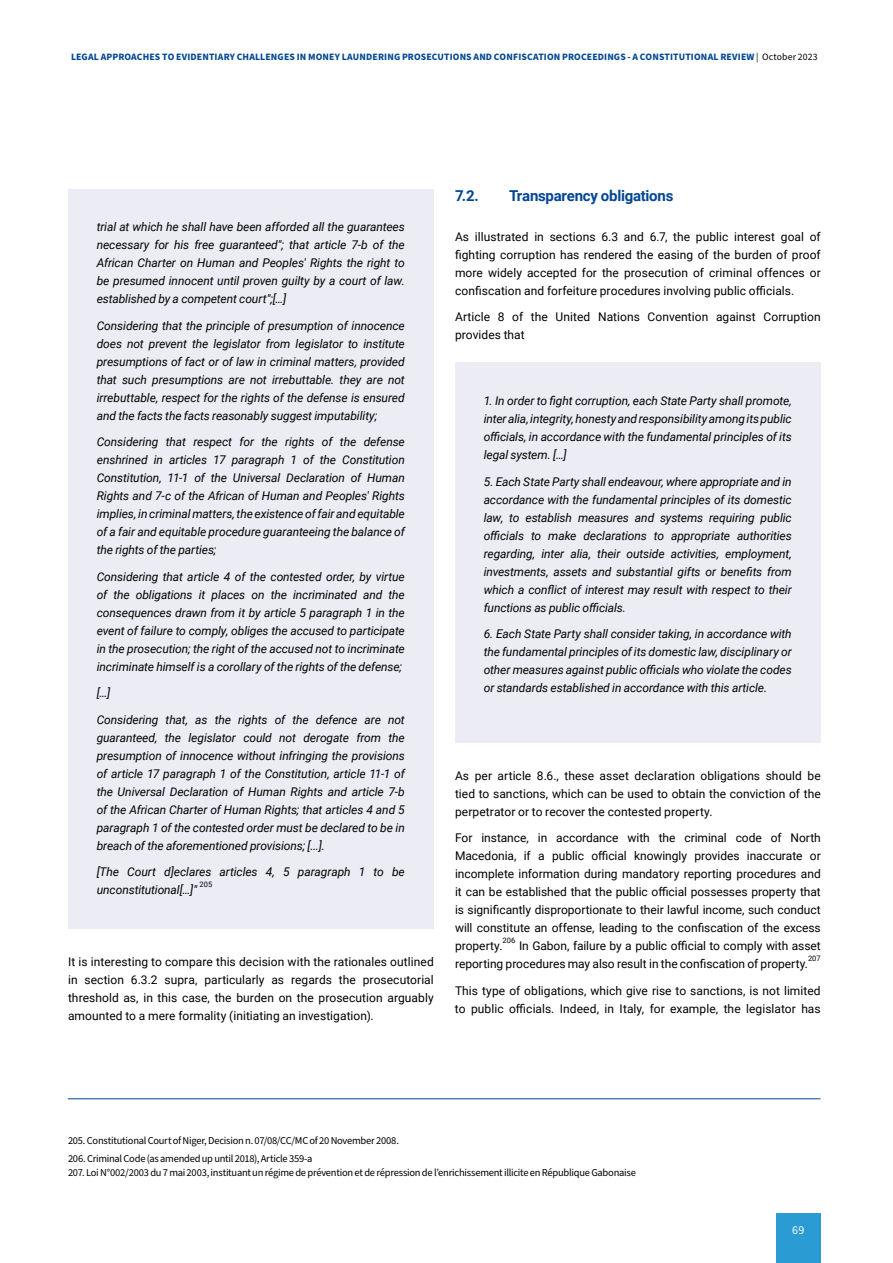
<style>
.page{position:relative;width:893px;height:1263px;background:#fff}
.page>*{position:absolute;margin:0;border:0;box-sizing:border-box;transform-origin:0 0}
.t1{font:700 15px "Roboto";letter-spacing:-.015em;color:#004693}
.t2{font:italic 12px/18px "Roboto";letter-spacing:-.01em;color:#000;text-align:justify}
.t3{font:12px/18px "Roboto";color:#000;text-align:justify}
.t4{font:12px "Source Sans Pro";color:#fff}
.t5{font:10.5px/17.5px "Source Sans Pro";letter-spacing:-.025em;color:#000}
.t6{font:700 9.75px "Source Sans Pro";letter-spacing:.015em;color:#004693}
.t7{font:7.5px "Roboto";letter-spacing:.01em;color:#000}
.s1{font-weight:400;color:#000}
</style>
<div class="page">
<div style="left:776px;top:1213px;width:45px;height:50px;background:#2a9cd3"></div>
<hr style="left:68px;top:1098px;width:752px;height:1px;background:#004693">
<div style="left:68px;top:190px;width:366px;height:739px;background:#ececf5"></div>
<div style="left:455px;top:362px;width:366px;height:381px;background:#ececf5"></div>
<p class="t6" style="left:71px;top:51px;width:748px">LEGAL APPROACHES TO EVIDENTIARY CHALLENGES IN MONEY LAUNDERING PROSECUTIONS AND CONFISCATION PROCEEDINGS - A CONSTITUTIONAL REVIEW <span class="s1">| October 2023</span></p>
<p class="t2" style="left:97px;top:217px;width:310px">trial at which he shall have been afforded all the guarantees necessary for his free guaranteed"; that article 7-b of the African Charter on Human and Peoples' Rights the right to be presumed innocent until proven guilty by a court of law. established by a competent court";[…]</p>
<p class="t2" style="left:97px;top:316px;width:310px">Considering that the principle of presumption of innocence does not prevent the legislator from legislator to institute presumptions of fact or of law in criminal matters, provided that such presumptions are not irrebuttable. they are not irrebuttable, respect for the rights of the defense is ensured and the facts the facts reasonably suggest imputability;</p>
<p class="t2" style="left:97px;top:432px;width:310px">Considering that respect for the rights of the defense enshrined in articles 17 paragraph 1 of the Constitution Constitution, 11-1 of the Universal Declaration of Human Rights and 7-c of the African of Human and Peoples' Rights implies, in criminal matters, the existence of fair and equitable of a fair and equitable procedure guaranteeing the balance of the rights of the parties;</p>
<p class="t2" style="left:97px;top:567px;width:310px">Considering that article 4 of the contested order, by virtue of the obligations it places on the incriminated and the consequences drawn from it by article 5 paragraph 1 in the event of failure to comply, obliges the accused to participate in the prosecution; the right of the accused not to incriminate incriminate himself is a corollary of the rights of the defense;</p>
<p class="t2" style="left:97px;top:683px;width:15px">[…]</p>
<p class="t2" style="left:97px;top:710px;width:310px">Considering that, as the rights of the defence are not guaranteed, the legislator could not derogate from the presumption of innocence without infringing the provisions of article 17 paragraph 1 of the Constitution, article 11-1 of the Universal Declaration of Human Rights and article 7-b of the African Charter of Human Rights; that articles 4 and 5 paragraph 1 of the contested order must be declared to be in breach of the aforementioned provisions; [...].</p>
<p class="t2" style="left:97px;top:862px;width:310px">[The Court d]eclares articles 4, 5 paragraph 1 to be unconstitutional[…]"</p>
<p class="t7" style="left:200px;top:879px;width:14px">205</p>
<p class="t3" style="left:68px;top:952px;width:367px">It is interesting to compare this decision with the rationales outlined in section 6.3.2 supra, particularly as regards the prosecutorial threshold as, in this case, the burden on the prosecution arguably amounted to a mere formality (initiating an investigation).</p>
<p class="t1" style="left:455px;top:185px;width:25px">7.2.</p>
<p class="t1" style="left:509px;top:185px;width:166px">Transparency obligations</p>
<p class="t3" style="left:455px;top:227px;width:367px">As illustrated in sections 6.3 and 6.7, the public interest goal of fighting corruption has rendered the easing of the burden of proof more widely accepted for the prosecution of criminal offences or confiscation and forfeiture procedures involving public officials.</p>
<p class="t3" style="left:455px;top:307px;width:367px">Article 8 of the United Nations Convention against Corruption provides that</p>
<p class="t2" style="left:484px;top:391px;width:310px">1. In order to fight corruption, each State Party shall promote, inter alia, integrity, honesty and responsibility among its public officials, in accordance with the fundamental principles of its legal system. […]</p>
<p class="t2" style="left:484px;top:472px;width:310px">5. Each State Party shall endeavour, where appropriate and in accordance with the fundamental principles of its domestic law, to establish measures and systems requiring public officials to make declarations to appropriate authorities regarding, inter alia, their outside activities, employment, investments, assets and substantial gifts or benefits from which a conflict of interest may result with respect to their functions as public officials.</p>
<p class="t2" style="left:484px;top:624px;width:310px">6. Each State Party shall consider taking, in accordance with the fundamental principles of its domestic law, disciplinary or other measures against public officials who violate the codes or standards established in accordance with this article.</p>
<p class="t3" style="left:455px;top:766px;width:367px">As per article 8.6., these asset declaration obligations should be tied to sanctions, which can be used to obtain the conviction of the perpetrator or to recover the contested property.</p>
<p class="t3" style="left:455px;top:828px;width:367px">For instance, in accordance with the criminal code of North Macedonia, if a public official knowingly provides inaccurate or incomplete information during mandatory reporting procedures and it can be established that the public official possesses property that is significantly disproportionate to their lawful income, such conduct will constitute an offense, leading to the confiscation of the excess property.</p>
<p class="t7" style="left:502px;top:935px;width:14px">206</p>
<p class="t3" style="left:455px;top:936px;width:367px;text-indent:64px">In Gabon, failure by a public official to comply with asset reporting procedures may also result in the confiscation of property.</p>
<p class="t7" style="left:808px;top:953px;width:14px">207</p>
<p class="t3" style="left:455px;top:981px;width:367px">This type of obligations, which give rise to sanctions, is not limited to public officials. Indeed, in Italy, for example, the legislator has</p>
<p class="t5" style="left:68px;top:1132px;width:332px">205. Constitutional Court of Niger, Decision n. 07/08/CC/MC of 20 November 2008.<br>206. Criminal Code (as amended up until 2018), Article 359-a</p>
<p class="t5" style="left:68px;top:1164px;width:569px">207. Loi N°002/2003 du 7 mai 2003, instituant un régime de prévention et de répression de l’enrichissement illicite en République Gabonaise</p>
<p class="t4" style="left:792px;top:1222px;width:14px">69</p>
</div>
